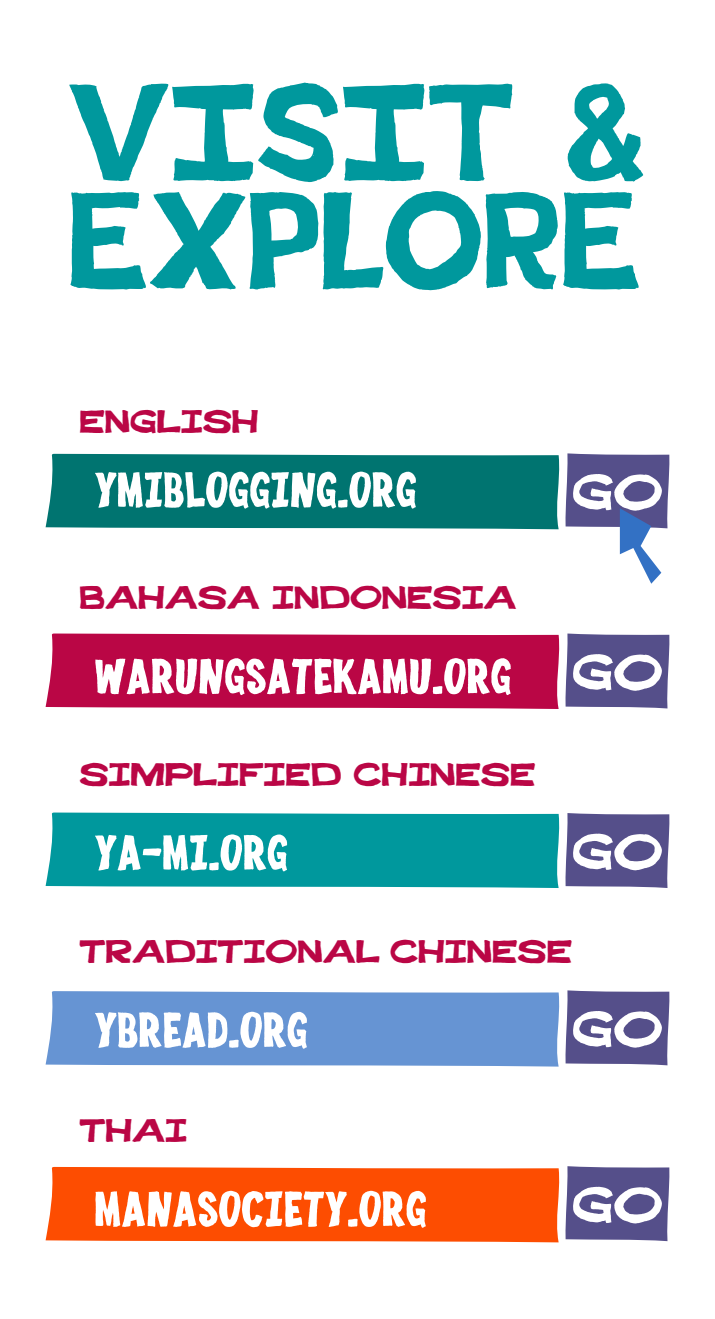
<style>
.page{position:relative;width:715px;height:1319px;background:#fff}
.page>*{position:absolute;margin:0;border:0;box-sizing:border-box;transform-origin:0 0}
.t1{font:139.2px/108.3px "Poster Cut";color:#00989d}
.t2{font:51px "Poster Cut Alternate";color:#fff}
.t3{font:33px "Poster Cut Alternate";color:#ba0645}
</style>
<div class="page">
<div style="left:46px;top:812px;width:514px;height:75px;background:#00989d"></div>
<div style="left:565px;top:813px;width:104px;height:74px;background:#554f8a;border-radius:2px"></div>
<div style="left:46px;top:633px;width:514px;height:76px;background:#ba0645"></div>
<div style="left:565px;top:633px;width:104px;height:75px;background:#554f8a;border-radius:2px"></div>
<div style="left:46px;top:991px;width:514px;height:75px;background:#6694d3"></div>
<div style="left:565px;top:990px;width:104px;height:75px;background:#554f8a;border-radius:2px"></div>
<div style="left:46px;top:454px;width:514px;height:75px;background:#007470"></div>
<div style="left:565px;top:453px;width:104px;height:75px;background:#554f8a;border-radius:2px"></div>
<div style="left:46px;top:1166px;width:514px;height:76px;background:#fd4d01"></div>
<div style="left:565px;top:1165px;width:104px;height:75px;background:#554f8a;border-radius:2px"></div>
<svg style="left:572px;top:508px;width:90px;height:75px"></svg>
<p class="t1" style="left:68px;top:82px;width:578px">VISIT &amp;<br>EXPLORE</p>
<p class="t3" style="left:79px;top:408px;width:180px">ENGLISH</p>
<p class="t2" style="left:94px;top:469px;width:324px">YMIBLOGGING.ORG</p>
<p class="t3" style="left:79px;top:584px;width:438px">BAHASA INDONESIA</p>
<p class="t2" style="left:94px;top:655px;width:418px">WARUNGSATEKAMU.ORG</p>
<p class="t3" style="left:79px;top:760px;width:457px">SIMPLIFIED CHINESE</p>
<p class="t2" style="left:94px;top:832px;width:195px">YA-MI.ORG</p>
<p class="t3" style="left:79px;top:937px;width:494px">TRADITIONAL CHINESE</p>
<p class="t2" style="left:94px;top:1009px;width:215px">YBREAD.ORG</p>
<p class="t3" style="left:79px;top:1117px;width:109px">THAI</p>
<p class="t2" style="left:94px;top:1188px;width:334px">MANASOCIETY.ORG</p>
</div>
